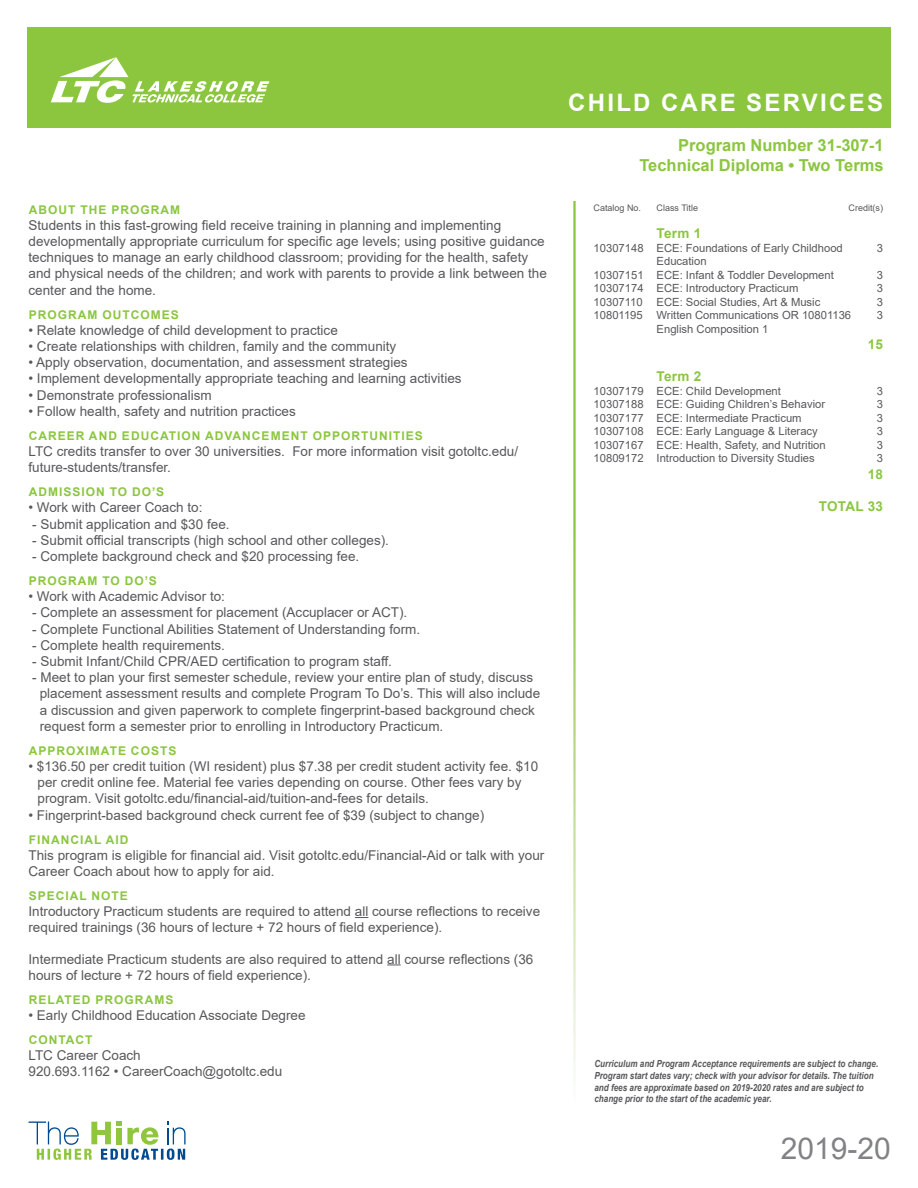
<style>
.page{position:relative;width:918px;height:1188px;background:#fff}
.page>*{position:absolute;margin:0;border:0;box-sizing:border-box;transform-origin:0 0}
.t1{font:30px "Arial";color:#808285}
.t2{font:700 24px "Arial";letter-spacing:.095em;color:#fff}
.t3{font:700 16.5px "Arial";color:#8bc63e}
.Bullet_List{font:13.5px/16.2px "Arial";color:#57585a}
.t4{font:700 13.5px "Arial";letter-spacing:.02em;color:#8bc63e}
.t5{font:700 12px "Arial";letter-spacing:.085em;color:#8bc63e}
.t6{font:11.25px "Arial";color:#57585a}
.t7{font:italic 700 9.75px/11.7px "Arial";color:#57585a;scale:.83 1}
.t8{font:9px "Arial";color:#57585a}
</style>
<div class="page">
<div style="left:27px;top:27px;width:864px;height:100px;background:#8bc63e"></div>
<svg style="left:51px;top:57px;width:218px;height:46px"></svg>
<svg style="left:29px;top:1122px;width:157px;height:38px"></svg>
<svg style="left:355px;top:917px;width:13px;height:1px"></svg>
<svg style="left:387px;top:964px;width:14px;height:1px"></svg>
<p class="t2" style="left:568px;top:86px;width:316px">CHILD CARE SERVICES</p>
<p class="t3" style="left:678px;top:133px;width:207px">Program Number 31-307-1</p>
<p class="t3" style="left:639px;top:153px;width:246px">Technical Diploma • Two Terms</p>
<p class="t8" style="left:594px;top:202px;width:49px">Catalog No.</p>
<p class="t8" style="left:657px;top:202px;width:43px">Class Title</p>
<p class="t8" style="left:849px;top:202px;width:36px">Credit(s)</p>
<p class="t4" style="left:657px;top:224px;width:46px">Term 1</p>
<p class="t6" style="left:594px;top:240px;width:251px">10307148 ECE: Foundations of Early Childhood</p>
<p class="t6" style="left:877px;top:240px;width:8px">3</p>
<p class="t6" style="left:657px;top:254px;width:52px">Education</p>
<p class="t6" style="left:594px;top:267px;width:242px">10307151 ECE: Infant &amp; Toddler Development</p>
<p class="t6" style="left:877px;top:267px;width:8px">3</p>
<p class="t6" style="left:594px;top:281px;width:206px">10307174 ECE: Introductory Practicum</p>
<p class="t6" style="left:877px;top:281px;width:8px">3</p>
<p class="t6" style="left:594px;top:294px;width:228px">10307110 ECE: Social Studies, Art &amp; Music</p>
<p class="t6" style="left:877px;top:294px;width:8px">3</p>
<p class="t6" style="left:594px;top:308px;width:259px">10801195 Written Communications OR 10801136</p>
<p class="t6" style="left:877px;top:308px;width:8px">3</p>
<p class="t6" style="left:657px;top:321px;width:113px">English Composition 1</p>
<p class="t4" style="left:868px;top:335px;width:17px">15</p>
<p class="t4" style="left:657px;top:367px;width:46px">Term 2</p>
<p class="t6" style="left:594px;top:383px;width:189px">10307179 ECE: Child Development</p>
<p class="t6" style="left:877px;top:383px;width:8px">3</p>
<p class="t6" style="left:594px;top:397px;width:233px">10307188 ECE: Guiding Children’s Behavior</p>
<p class="t6" style="left:877px;top:397px;width:8px">3</p>
<p class="t6" style="left:594px;top:410px;width:210px">10307177 ECE: Intermediate Practicum</p>
<p class="t6" style="left:877px;top:410px;width:8px">3</p>
<p class="t6" style="left:594px;top:424px;width:226px">10307108 ECE: Early Language &amp; Literacy</p>
<p class="t6" style="left:877px;top:424px;width:8px">3</p>
<p class="t6" style="left:594px;top:437px;width:234px">10307167 ECE: Health, Safety, and Nutrition</p>
<p class="t6" style="left:877px;top:437px;width:8px">3</p>
<p class="t6" style="left:594px;top:451px;width:223px">10809172 Introduction to Diversity Studies</p>
<p class="t6" style="left:877px;top:451px;width:8px">3</p>
<p class="t4" style="left:868px;top:464px;width:17px">18</p>
<p class="t4" style="left:819px;top:497px;width:66px">TOTAL 33</p>
<p class="t5" style="left:29px;top:201px;width:153px">ABOUT THE PROGRAM</p>
<p class="Bullet_List" style="left:28px;top:217px;width:520px">Students in this fast-growing field receive training in planning and implementing developmentally appropriate curriculum for specific age levels; using positive guidance techniques to manage an early childhood classroom; providing for the health, safety and physical needs of the children; and work with parents to provide a link between the center and the home.</p>
<p class="t5" style="left:29px;top:306px;width:152px">PROGRAM OUTCOMES</p>
<p class="Bullet_List" style="left:28px;top:322px;width:311px">• Relate knowledge of child development to practice</p>
<p class="Bullet_List" style="left:28px;top:338px;width:369px">• Create relationships with children, family and the community</p>
<p class="Bullet_List" style="left:28px;top:354px;width:381px">• Apply observation, documentation, and assessment strategies</p>
<p class="Bullet_List" style="left:28px;top:370px;width:435px">• Implement developmentally appropriate teaching and learning activities</p>
<p class="Bullet_List" style="left:28px;top:387px;width:185px">• Demonstrate professionalism</p>
<p class="Bullet_List" style="left:28px;top:403px;width:269px">• Follow health, safety and nutrition practices</p>
<p class="t5" style="left:29px;top:427px;width:396px">CAREER AND EDUCATION ADVANCEMENT OPPORTUNITIES</p>
<p class="Bullet_List" style="left:28px;top:443px;width:491px">LTC credits transfer to over 30 universities. For more information visit gotoltc.edu/ future-students/transfer.</p>
<p class="t5" style="left:29px;top:483px;width:137px">ADMISSION TO DO’S</p>
<p class="Bullet_List" style="left:28px;top:499px;width:176px">• Work with Career Coach to:</p>
<p class="Bullet_List" style="left:32px;top:516px;width:199px">- Submit application and $30 fee.</p>
<p class="Bullet_List" style="left:32px;top:532px;width:358px">- Submit official transcripts (high school and other colleges).</p>
<p class="Bullet_List" style="left:32px;top:548px;width:329px">- Complete background check and $20 processing fee.</p>
<p class="t5" style="left:29px;top:572px;width:130px">PROGRAM TO DO’S</p>
<p class="Bullet_List" style="left:28px;top:588px;width:198px">• Work with Academic Advisor to:</p>
<p class="Bullet_List" style="left:32px;top:604px;width:377px">- Complete an assessment for placement (Accuplacer or ACT).</p>
<p class="Bullet_List" style="left:32px;top:621px;width:389px">- Complete Functional Abilities Statement of Understanding form.</p>
<p class="Bullet_List" style="left:32px;top:637px;width:194px">- Complete health requirements.</p>
<p class="Bullet_List" style="left:32px;top:653px;width:361px">- Submit Infant/Child CPR/AED certification to program staff.</p>
<p class="Bullet_List" style="left:32px;top:669px;width:502px">- Meet to plan your first semester schedule, review your entire plan of study, discuss</p>
<p class="Bullet_List" style="left:40px;top:685px;width:502px">placement assessment results and complete Program To Do’s. This will also include</p>
<p class="Bullet_List" style="left:40px;top:702px;width:497px">a discussion and given paperwork to complete fingerprint-based background check</p>
<p class="Bullet_List" style="left:40px;top:718px;width:405px">request form a semester prior to enrolling in Introductory Practicum.</p>
<p class="t5" style="left:29px;top:742px;width:149px">APPROXIMATE COSTS</p>
<p class="Bullet_List" style="left:38px;top:758px;width:502px;text-indent:-9px">• $136.50 per credit tuition (WI resident) plus $7.38 per credit student activity fee. $10 per credit online fee. Material fee varies depending on course. Other fees vary by program. Visit gotoltc.edu/financial-aid/tuition-and-fees for details.</p>
<p class="Bullet_List" style="left:28px;top:807px;width:457px">• Fingerprint-based background check current fee of $39 (subject to change)</p>
<p class="t5" style="left:29px;top:831px;width:101px">FINANCIAL AID</p>
<p class="Bullet_List" style="left:28px;top:847px;width:517px">This program is eligible for financial aid. Visit gotoltc.edu/Financial-Aid or talk with your<br>Career Coach about how to apply for aid.</p>
<p class="t5" style="left:29px;top:887px;width:101px">SPECIAL NOTE</p>
<p class="Bullet_List" style="left:28px;top:903px;width:513px">Introductory Practicum students are required to attend all course reflections to receive required trainings (36 hours of lecture + 72 hours of field experience).</p>
<p class="Bullet_List" style="left:28px;top:951px;width:506px">Intermediate Practicum students are also required to attend all course reflections (36 hours of lecture + 72 hours of field experience).</p>
<p class="t5" style="left:29px;top:991px;width:146px">RELATED PROGRAMS</p>
<p class="Bullet_List" style="left:28px;top:1007px;width:279px">• Early Childhood Education Associate Degree</p>
<p class="t5" style="left:29px;top:1031px;width:65px">CONTACT</p>
<p class="Bullet_List" style="left:28px;top:1047px;width:114px">LTC Career Coach</p>
<p class="Bullet_List" style="left:28px;top:1063px;width:255px">920.693.1162 • CareerCoach@gotoltc.edu</p>
<p class="t7" style="left:594px;top:1058px;width:344px">Curriculum and Program Acceptance requirements are subject to change.<br>Program start dates vary; check with your advisor for details. The tuition and fees are approximate based on 2019-2020 rates and are subject to change prior to the start of the academic year.</p>
<h1 class="t1" style="left:781px;top:1128px;width:112px">2019-20</h1>
</div>
